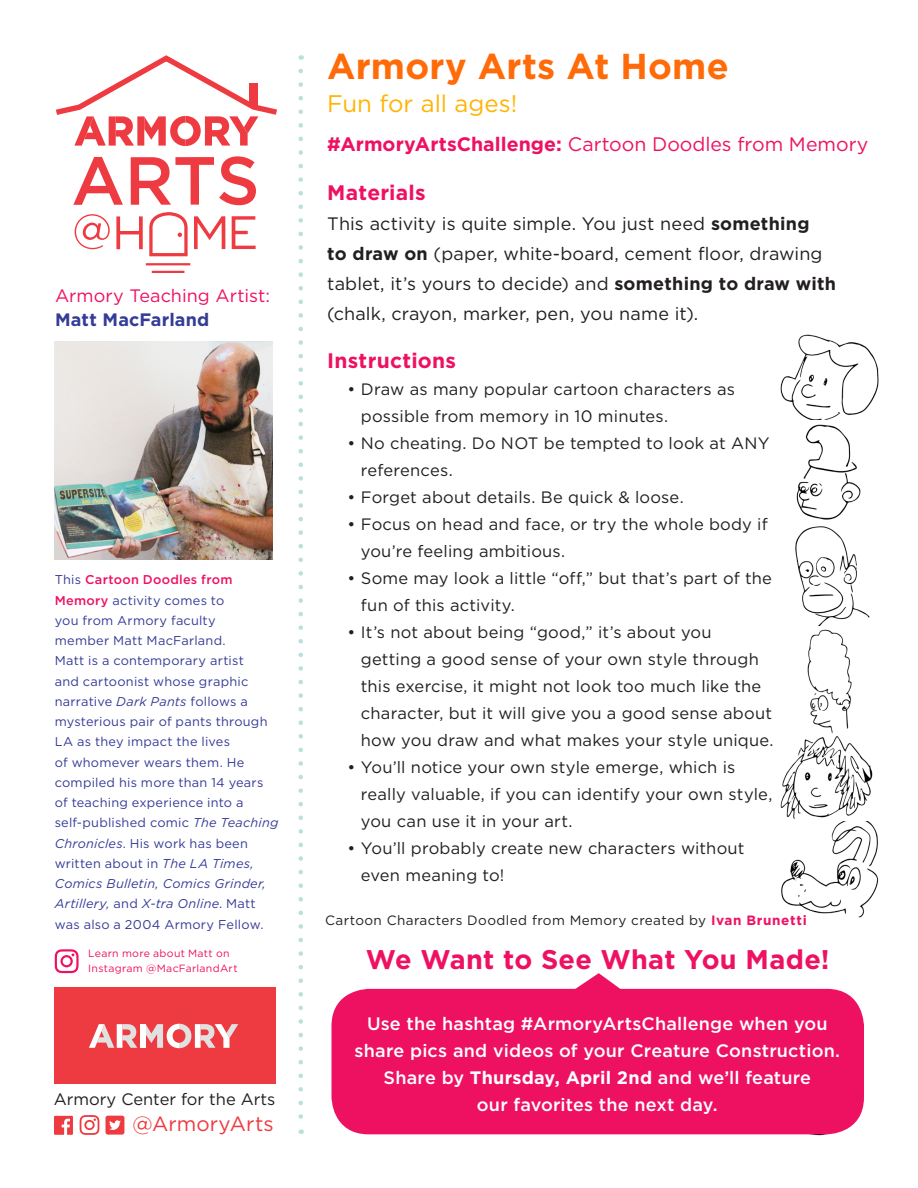
<style>
.page{position:relative;width:918px;height:1188px;background:#fff}
.page>*{position:absolute;margin:0;border:0;box-sizing:border-box;transform-origin:0 0}
.t1{font:700 36px "Gotham";letter-spacing:.005em;color:#ff6b09}
.t2{font:700 27px "Gotham";letter-spacing:.01em;color:#ee1162}
.t3{font:24px "Gotham";color:#ffb400}
.t4{font:700 21px "Gotham";letter-spacing:.015em;color:#ee1162}
.t5{font:20.55px "Gotham";letter-spacing:.005em;color:#ee3a41}
.t6{font:19.5px "Gotham";color:#ee1162}
.t7{font:18px/30px "Gotham";letter-spacing:.005em;color:#231f20}
.t8{font:500 18px/27px "Gotham";letter-spacing:.01em;color:#fff;text-align:center}
.t9{font:18px "Gotham";letter-spacing:.005em;color:#ee1162}
.t10{font:700 18px "Gotham";letter-spacing:.01em;color:#353b97}
.t11{font:16.5px/27px "Gotham";letter-spacing:.01em;color:#231f20}
.t12{font:13.5px "Gotham";letter-spacing:.03em;color:#231f20}
.t13{font:12.75px/20.2px "Gotham";letter-spacing:.02em;color:#353b97}
.t14{font:10.5px "Gotham";letter-spacing:.03em;color:#ee1162}
.s1{font-weight:500;color:#ee1162}
.s2{font-style:italic}
.s3{font-weight:700}
.s4{font-weight:700;color:#ee1162}
</style>
<div class="page">
<img style="left:780px;top:334px;width:99px;height:86px">
<img style="left:795px;top:526px;width:75px;height:208px">
<img style="left:781px;top:821px;width:98px;height:97px">
<img style="left:796px;top:424px;width:65px;height:96px">
<img style="left:780px;top:736px;width:93px;height:83px">
<div style="left:54px;top:988px;width:222px;height:96px;background:#ee3a41"></div>
<img style="left:762px;top:1103px;width:102px;height:33px">
<svg style="left:298px;top:71px;width:5px;height:1063px"></svg>
<svg style="left:73px;top:157px;width:50px;height:48px"></svg>
<svg style="left:131px;top:156px;width:125px;height:49px"></svg>
<svg style="left:75px;top:214px;width:35px;height:35px"></svg>
<svg style="left:232px;top:216px;width:24px;height:33px"></svg>
<hr style="left:146px;top:263px;width:44px;height:2px;background:#ee3a41">
<hr style="left:152px;top:271px;width:32px;height:2px;background:#ee3a41">
<svg style="left:116px;top:214px;width:109px;height:43px"></svg>
<svg style="left:56px;top:55px;width:221px;height:91px"></svg>
<div style="left:249px;top:83px;width:9px;height:23px;background:#ee3a41"></div>
<svg style="left:55px;top:949px;width:24px;height:24px"></svg>
<img style="left:54px;top:341px;width:218px;height:218px">
<svg style="left:106px;top:1116px;width:18px;height:19px"></svg>
<svg style="left:80px;top:1115px;width:19px;height:20px"></svg>
<svg style="left:54px;top:1116px;width:19px;height:19px"></svg>
<svg style="left:89px;top:1024px;width:48px;height:24px"></svg>
<div style="left:140px;top:1024px;width:6px;height:24px;background:#fff"></div>
<svg style="left:146px;top:1024px;width:92px;height:24px"></svg>
<div style="left:331px;top:989px;width:533px;height:145px;background:#ee1162;border-radius:37px"></div>
<svg style="left:573px;top:973px;width:50px;height:16px"></svg>
<p class="t9" style="left:55px;top:285px;width:216px">Armory Teaching Artist:</p>
<p class="t10" style="left:55px;top:309px;width:156px">Matt MacFarland</p>
<p class="t13" style="left:55px;top:570px;width:225px">This <span class="s1">Cartoon Doodles from<br>Memory</span> activity comes to<br>you from Armory faculty<br>member Matt MacFarland.<br>Matt is a contemporary artist<br>and cartoonist whose graphic narrative <span class="s2">Dark Pants</span> follows a mysterious pair of pants through<br>LA as they impact the lives<br>of whomever wears them. He compiled his more than 14 years of teaching experience into a self-published comic <span class="s2">The Teaching<br>Chronicles</span>. His work has been written about in <span class="s2">The LA Times,<br>Comics Bulletin, Comics Grinder,<br>Artillery,</span> and <span class="s2">X-tra Online</span>. Matt was also a 2004 Armory Fellow.</p>
<p class="t14" style="left:88px;top:948px;width:143px">Learn more about Matt on</p>
<p class="t14" style="left:88px;top:963px;width:151px">Instagram @MacFarlandArt</p>
<p class="t11" style="left:54px;top:1085px;width:223px">Armory Center for the Arts</p>
<p class="t5" style="left:132px;top:1113px;width:143px">@ArmoryArts</p>
<p class="t1" style="left:327px;top:46px;width:403px">Armory Arts At Home</p>
<p class="t3" style="left:327px;top:91px;width:191px">Fun for all ages!</p>
<p class="t6" style="left:327px;top:134px;width:543px"><span class="s3">#ArmoryArtsChallenge:</span> Cartoon Doodles from Memory</p>
<p class="t4" style="left:327px;top:180px;width:100px">Materials</p>
<p class="t7" style="left:327px;top:208px;width:484px">This activity is quite simple. You just need <span class="s3">something</span></p>
<p class="t7" style="left:327px;top:238px;width:510px"><span class="s3">to draw on</span> (paper, white-board, cement floor, drawing tablet, it’s yours to decide) and <span class="s3">something to draw with</span></p>
<p class="t7" style="left:327px;top:298px;width:372px">(chalk, crayon, marker, pen, you name it).</p>
<p class="t4" style="left:327px;top:349px;width:130px">Instructions</p>
<p class="t11" style="left:361px;top:376px;width:376px;text-indent:-14px">• Draw as many popular cartoon characters as possible from memory in 10 minutes.</p>
<p class="t11" style="left:361px;top:430px;width:410px;text-indent:-14px">• No cheating. Do NOT be tempted to look at ANY references.</p>
<p class="t11" style="left:347px;top:484px;width:338px">• Forget about details. Be quick &amp; loose.</p>
<p class="t11" style="left:361px;top:511px;width:408px;text-indent:-14px">• Focus on head and face, or try the whole body if you’re feeling ambitious.</p>
<p class="t11" style="left:361px;top:565px;width:413px;text-indent:-14px">• Some may look a little “off,” but that’s part of the fun of this activity.</p>
<p class="t11" style="left:361px;top:619px;width:414px;text-indent:-14px">• It’s not about being “good,” it’s about you getting a good sense of your own style through this exercise, it might not look too much like the character, but it will give you a good sense about how you draw and what makes your style unique.</p>
<p class="t11" style="left:361px;top:754px;width:413px;text-indent:-14px">• You’ll notice your own style emerge, which is really valuable, if you can identify your own style, you can use it in your art.</p>
<p class="t11" style="left:361px;top:835px;width:385px;text-indent:-14px">• You’ll probably create new characters without even meaning to!</p>
<p class="t12" style="left:325px;top:912px;width:483px">Cartoon Characters Doodled from Memory created by <span class="s4">Ivan Brunetti</span></p>
<p class="t2" style="left:366px;top:944px;width:465px">We Want to See What You Made!</p>
<p class="t8" style="left:367px;top:1010px;width:462px">Use the hashtag #ArmoryArtsChallenge when you</p>
<p class="t8" style="left:355px;top:1037px;width:487px">share pics and videos of your Creature Construction.<br>Share by <span class="s3">Thursday, April 2nd</span> and we’ll feature</p>
<p class="t8" style="left:477px;top:1091px;width:242px">our favorites the next day.</p>
</div>
